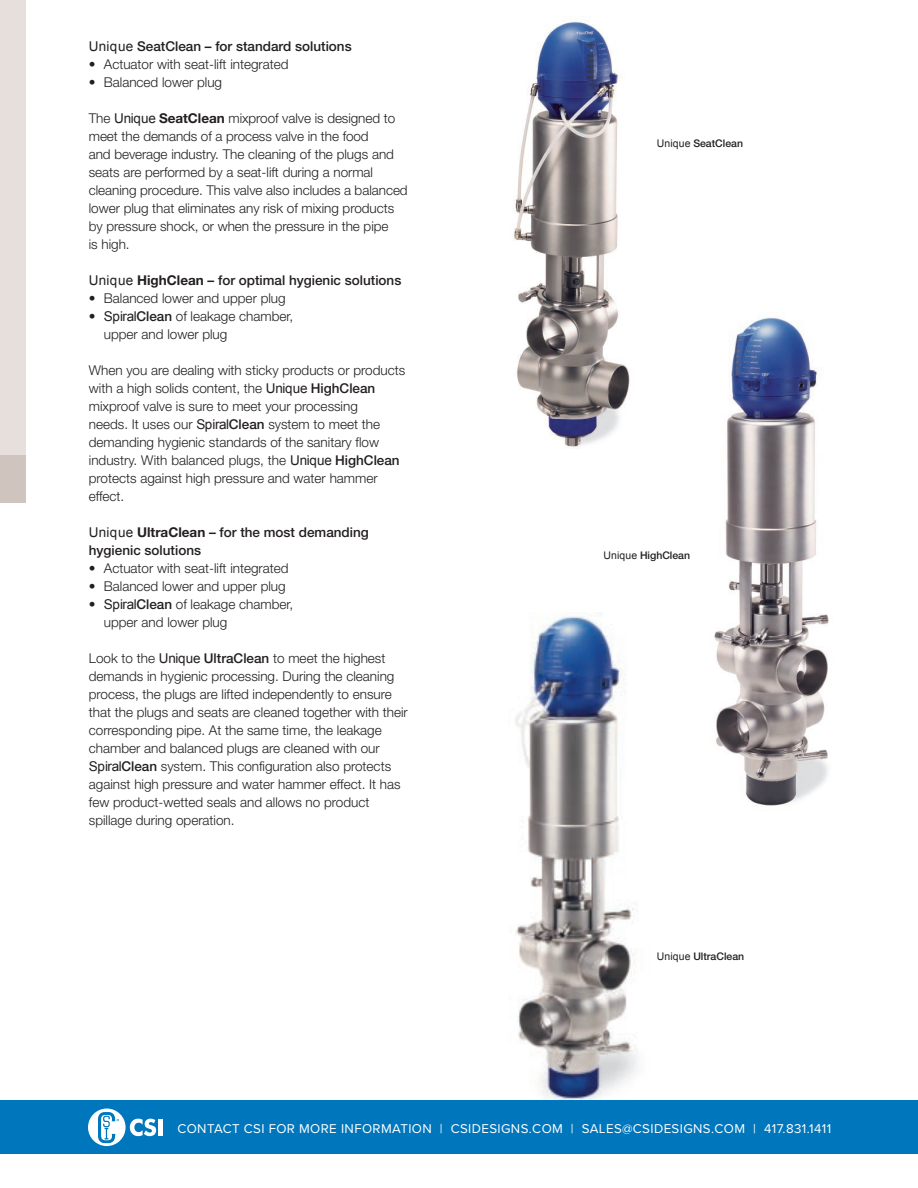
<style>
.page{position:relative;width:918px;height:1188px;background:#fff}
.page>*{position:absolute;margin:0;border:0;box-sizing:border-box;transform-origin:0 0}
.t1{font:300 13.5px/18px "Helvetica Neue";color:#231f20}
.t2{font:500 13.5px/18px "Helvetica Neue";color:#231f20}
.t3{font:13.2px "Proxima Nova";letter-spacing:.03em;color:#fff}
.t4{font:500 10.5px "Helvetica Neue";color:#231f20}
.s1{font-family:"Arial";font-weight:400}
.s2{font-weight:700}
.s3{font-weight:500}
</style>
<div class="page">
<img style="left:714px;top:317px;width:115px;height:489px">
<div style="left:0;top:0;width:25px;height:466px;background:#e6dfdb"></div>
<div style="left:0;top:455px;width:25px;height:47px;background:#d0c5be"></div>
<img style="left:515px;top:612px;width:123px;height:488px">
<img style="left:513px;top:21px;width:117px;height:426px">
<div style="left:0;top:1100px;width:918px;height:54px;background:#0077bd"></div>
<svg style="left:88px;top:1109px;width:68px;height:37px"></svg>
<hr style="left:158px;top:1119px;width:4px;height:17px;background:#fff">
<p class="t2" style="left:89px;top:37px;width:264px"><span class="s1">Unique</span> SeatClean – for standard solutions</p>
<p class="t1" style="left:89px;top:55px;width:201px">• Actuator with seat-lift integrated</p>
<p class="t1" style="left:89px;top:73px;width:135px">• Balanced lower plug</p>
<p class="t1" style="left:89px;top:109px;width:320px">The <span class="s1">Unique</span> <span class="s2">SeatClean</span> mixproof valve is designed to meet the demands of a process valve in the food<br>and beverage industry. The cleaning of the plugs and seats are performed by a seat-lift during a normal cleaning procedure. This valve also includes a balanced lower plug that eliminates any risk of mixing products by pressure shock, or when the pressure in the pipe<br>is high.</p>
<p class="t2" style="left:89px;top:271px;width:314px"><span class="s1">Unique</span> <span class="s2">HighClean</span> – for optimal hygienic solutions</p>
<p class="t1" style="left:89px;top:289px;width:198px">• Balanced lower and upper plug</p>
<p class="t1" style="left:104px;top:307px;width:191px;text-indent:-15px">• <span class="s1">Spiral</span><span class="s3">Clean</span> of leakage chamber, upper and lower plug</p>
<p class="t1" style="left:89px;top:361px;width:318px">When you are dealing with sticky products or products with a high solids content, the <span class="s1">Unique</span> <span class="s3">HighClean </span>mixproof valve is sure to meet your processing<br>needs. It uses our <span class="s1">Spiral</span><span class="s3">Clean</span> system to meet the demanding hygienic standards of the sanitary flow industry. With balanced plugs, the <span class="s1">Unique</span> <span class="s3">HighClean </span>protects against high pressure and water hammer effect.</p>
<p class="t2" style="left:89px;top:523px;width:282px"><span class="s1">Unique</span> <span class="s2">UltraClean</span> – for the most demanding hygienic solutions</p>
<p class="t1" style="left:89px;top:559px;width:201px">• Actuator with seat-lift integrated</p>
<p class="t1" style="left:89px;top:577px;width:198px">• Balanced lower and upper plug</p>
<p class="t1" style="left:104px;top:595px;width:191px;text-indent:-15px">• <span class="s1">Spiral</span><span class="s3">Clean</span> of leakage chamber, upper and lower plug</p>
<p class="t1" style="left:89px;top:649px;width:320px">Look to the <span class="s1">Unique</span> <span class="s3">UltraClean</span> to meet the highest demands in hygienic processing. During the cleaning process, the plugs are lifted independently to ensure that the plugs and seats are cleaned together with their corresponding pipe. At the same time, the leakage chamber and balanced plugs are cleaned with our <span class="s1">Spiral</span><span class="s3">Clean</span> system. This configuration also protects against high pressure and water hammer effect. It has few product-wetted seals and allows no product spillage during operation.</p>
<p class="t4" style="left:657px;top:137px;width:88px"><span class="s1">Unique</span> SeatClean</p>
<p class="t4" style="left:604px;top:549px;width:88px"><span class="s1">Unique</span> HighClean</p>
<p class="t4" style="left:657px;top:950px;width:89px"><span class="s1">Unique</span> UltraClean</p>
<p class="t3" style="left:177px;top:1119px;width:655px">CONTACT CSI FOR MORE INFORMATION | CSIDESIGNS.COM | SALES@CSIDESIGNS.COM | 417.831.1411</p>
</div>
